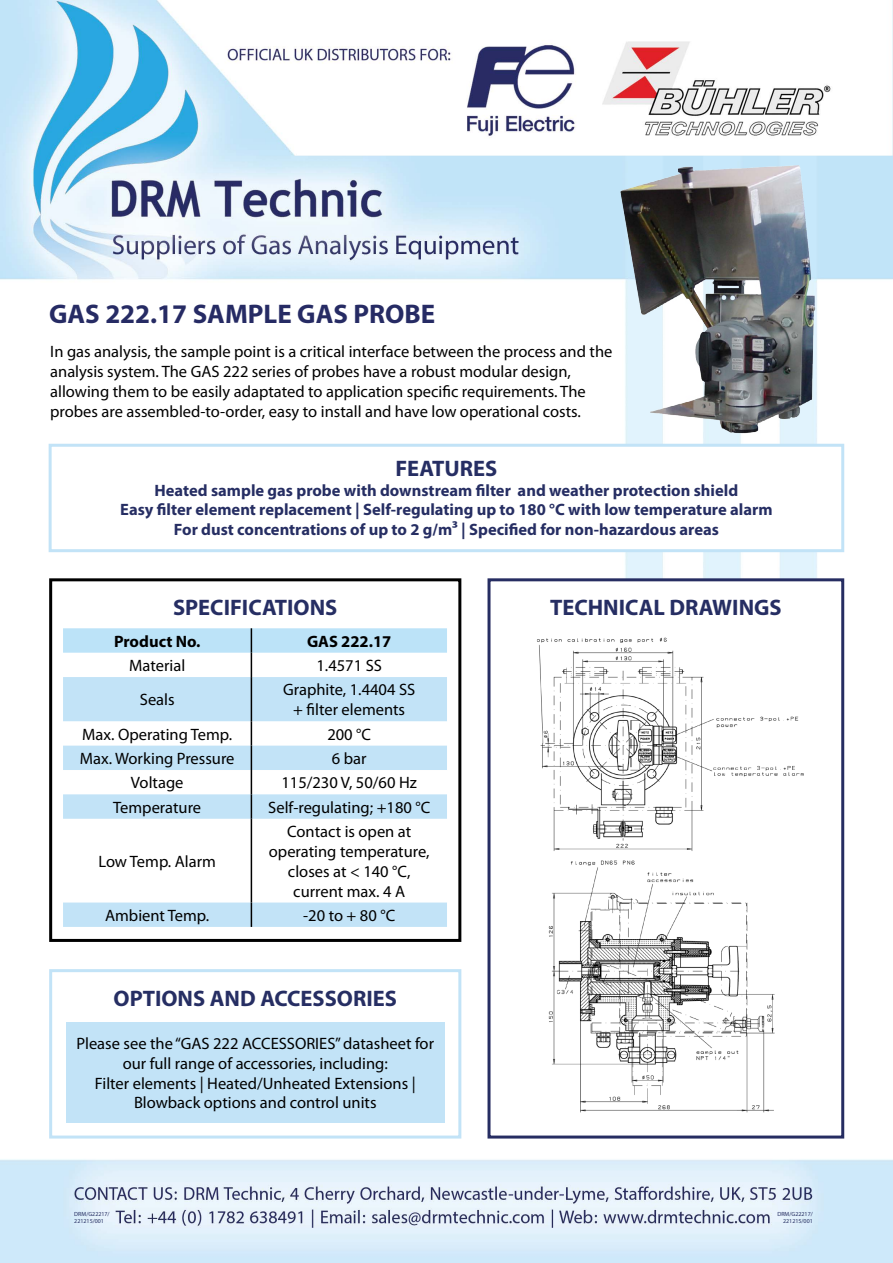
<style>
.page{position:relative;width:893px;height:1263px;background:#fff}
.page>*{position:absolute;margin:0;border:0;box-sizing:border-box;transform-origin:0 0}
.t1{font:700 27px "Myriad Pro";color:#262b64}
.t2{font:700 22.5px "Myriad Pro";color:#262e63}
.t3{font:16.5px/19.8px "Myriad Pro";color:#000;text-align:center}
.t4{font:700 16.5px/19.8px "Myriad Pro";color:#262e63;text-align:center}
.t5{font:700 16.5px "Myriad Pro";color:#000}
.t6{font:6px/7.2px "Myriad Pro";color:#252e62}
</style>
<div class="page">
<img style="left:0;top:0;width:893px;height:1263px">
<div style="left:50px;top:445px;width:793px;height:106px;background:#fff"></div>
<div style="left:49px;top:444px;width:795px;height:108px;border:3px solid #c2e3f7"></div>
<div style="left:49px;top:578px;width:412px;height:364px;border:3px solid #000"></div>
<svg style="left:63px;top:677px;width:384px;height:250px"></svg>
<svg style="left:63px;top:628px;width:384px;height:49px"></svg>
<hr style="left:251px;top:677px;width:1px;height:44px;background:#000">
<svg style="left:251px;top:721px;width:1px;height:98px"></svg>
<hr style="left:251px;top:819px;width:1px;height:83px;background:#000">
<svg style="left:251px;top:902px;width:1px;height:25px"></svg>
<div style="left:49px;top:969px;width:412px;height:169px;border:3px solid #c2e3f7"></div>
<div style="left:66px;top:1022px;width:378px;height:101px;background:#c2e3f7"></div>
<div style="left:489px;top:580px;width:354px;height:557px;background:#fff"></div>
<div style="left:487px;top:578px;width:357px;height:560px;border:3px solid #262d62"></div>
<img style="left:617px;top:159px;width:203px;height:278px">
<img style="left:537px;top:637px;width:267px;height:476px">
<h1 class="t1" style="left:49px;top:297px;width:387px">GAS 222.17 SAMPLE GAS PROBE</h1>
<p class="t3" style="left:50px;top:341px;width:564px;text-align:left">In gas analysis, the sample point is a critical interface between the process and the analysis system. The GAS 222 series of probes have a robust modular design, allowing them to be easily adaptated to application specific requirements. The probes are assembled-to-order, easy to install and have low operational costs.</p>
<h2 class="t2" style="left:395px;top:454px;width:103px">FEATURES</h2>
<p class="t4" style="left:120px;top:480px;width:654px">Heated sample gas probe with downstream filter and weather protection shield<br>Easy filter element replacement | Self-regulating up to 180 °C with low temperature alarm<br>For dust concentrations of up to 2 g/m³ | Specified for non-hazardous areas</p>
<h2 class="t2" style="left:173px;top:593px;width:166px">SPECIFICATIONS</h2>
<p class="t5" style="left:114px;top:630px;width:88px">Product No.</p>
<p class="t5" style="left:307px;top:630px;width:86px">GAS 222.17</p>
<p class="t3" style="left:129px;top:655px;width:58px">Material</p>
<p class="t3" style="left:316px;top:655px;width:67px">1.4571 SS</p>
<p class="t3" style="left:140px;top:690px;width:36px">Seals</p>
<p class="t3" style="left:283px;top:680px;width:134px">Graphite, 1.4404 SS + filter elements</p>
<p class="t3" style="left:82px;top:724px;width:152px">Max. Operating Temp.</p>
<p class="t3" style="left:327px;top:724px;width:45px">200 °C</p>
<p class="t3" style="left:80px;top:748px;width:156px">Max. Working Pressure</p>
<p class="t3" style="left:332px;top:748px;width:36px">6 bar</p>
<p class="t3" style="left:131px;top:773px;width:54px">Voltage</p>
<p class="t3" style="left:281px;top:773px;width:137px">115/230 V, 50/60 Hz</p>
<p class="t3" style="left:113px;top:797px;width:89px">Temperature</p>
<p class="t3" style="left:268px;top:797px;width:164px">Self-regulating; +180 °C</p>
<p class="t3" style="left:98px;top:851px;width:119px">Low Temp. Alarm</p>
<p class="t3" style="left:269px;top:821px;width:162px">Contact is open at operating temperature, closes at &lt; 140 °C, current max. 4 A</p>
<p class="t3" style="left:105px;top:905px;width:106px">Ambient Temp.</p>
<p class="t3" style="left:303px;top:905px;width:93px">-20 to + 80 °C</p>
<h2 class="t2" style="left:114px;top:984px;width:285px">OPTIONS AND ACCESSORIES</h2>
<p class="t3" style="left:76px;top:1033px;width:359px">Please see the “GAS 222 ACCESSORIES” datasheet for our full range of accessories, including:<br>Filter elements | Heated/Unheated Extensions | Blowback options and control units</p>
<h2 class="t2" style="left:550px;top:593px;width:233px">TECHNICAL DRAWINGS</h2>
<p class="t6" style="left:74px;top:1210px;width:37px">DRM/G22217/<br>221215/001</p>
<p class="t6" style="left:777px;top:1210px;width:37px;text-align:right">DRM/G22217/<br>221215/001</p>
</div>
